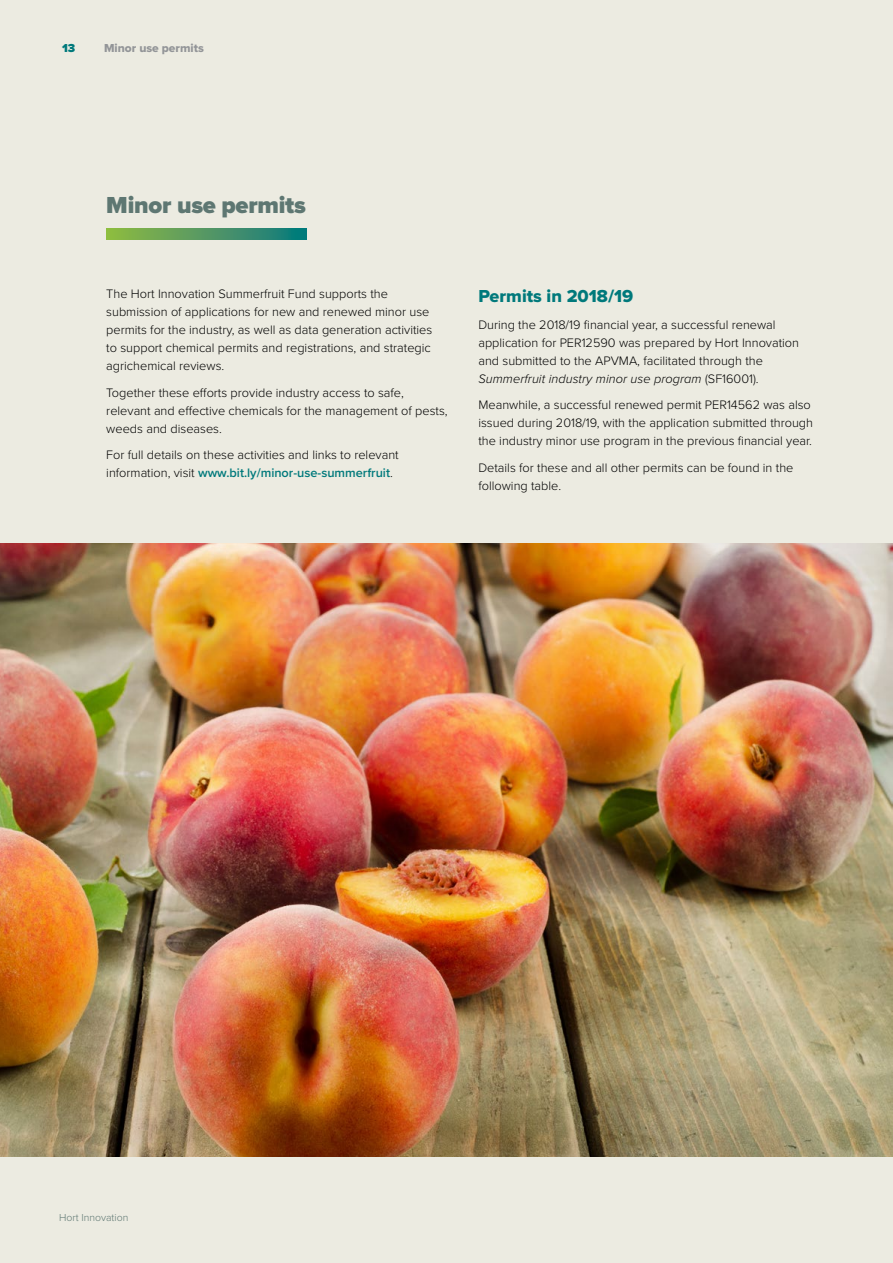
<style>
.page{position:relative;width:893px;height:1263px;background:#ecebe1}
.page>*{position:absolute;margin:0;border:0;box-sizing:border-box;transform-origin:0 0}
.t1{font:900 24px "Proxima Nova";letter-spacing:-.01em;color:#5e7772}
.t2{font:18px "Proxima Nova Extrabld";color:#00797b}
.t3{font:300 12.75px/18px "Proxima Nova";color:#000}
.t4{font:12px "Proxima Nova Extrabld";color:#939598}
.t5{font:900 12px "Proxima Nova";color:#00797b}
.t6{font:300 10.5px "Proxima Nova";color:#5e7772}
.s1{font-weight:600;color:#00797b}
.s2{font-style:italic}
</style>
<div class="page">
<img style="left:0;top:544px;width:893px;height:613px">
<svg style="left:106px;top:229px;width:200px;height:10px;background:#509861"></svg>
<p class="t5" style="left:62px;top:39px;width:15px">13</p>
<p class="t4" style="left:104px;top:39px;width:101px">Minor use permits</p>
<h1 class="t1" style="left:106px;top:187px;width:201px">Minor use permits</h1>
<p class="t3" style="left:106px;top:284px;width:328px">The Hort Innovation Summerfruit Fund supports the submission of applications for new and renewed minor use permits for the industry, as well as data generation activities to support chemical permits and registrations, and strategic agrichemical reviews.</p>
<p class="t3" style="left:106px;top:383px;width:343px">Together these efforts provide industry access to safe, relevant and effective chemicals for the management of pests, weeds and diseases.</p>
<p class="t3" style="left:106px;top:445px;width:294px">For full details on these activities and links to relevant information, visit <span class="s1">www.bit.ly/minor-use-summerfruit</span>.</p>
<h2 class="t2" style="left:478px;top:283px;width:156px">Permits in 2018/19</h2>
<p class="t3" style="left:478px;top:315px;width:322px">During the 2018/19 financial year, a successful renewal application for PER12590 was prepared by Hort Innovation and submitted to the APVMA, facilitated through the <span class="s2">Summerfruit industry minor use program</span> (SF16001).</p>
<p class="t3" style="left:478px;top:395px;width:336px">Meanwhile, a successful renewed permit PER14562 was also issued during 2018/19, with the application submitted through the industry minor use program in the previous financial year.</p>
<p class="t3" style="left:478px;top:458px;width:317px">Details for these and all other permits can be found in the following table.</p>
<p class="t6" style="left:59px;top:1209px;width:71px">Hort Innovation</p>
</div>
